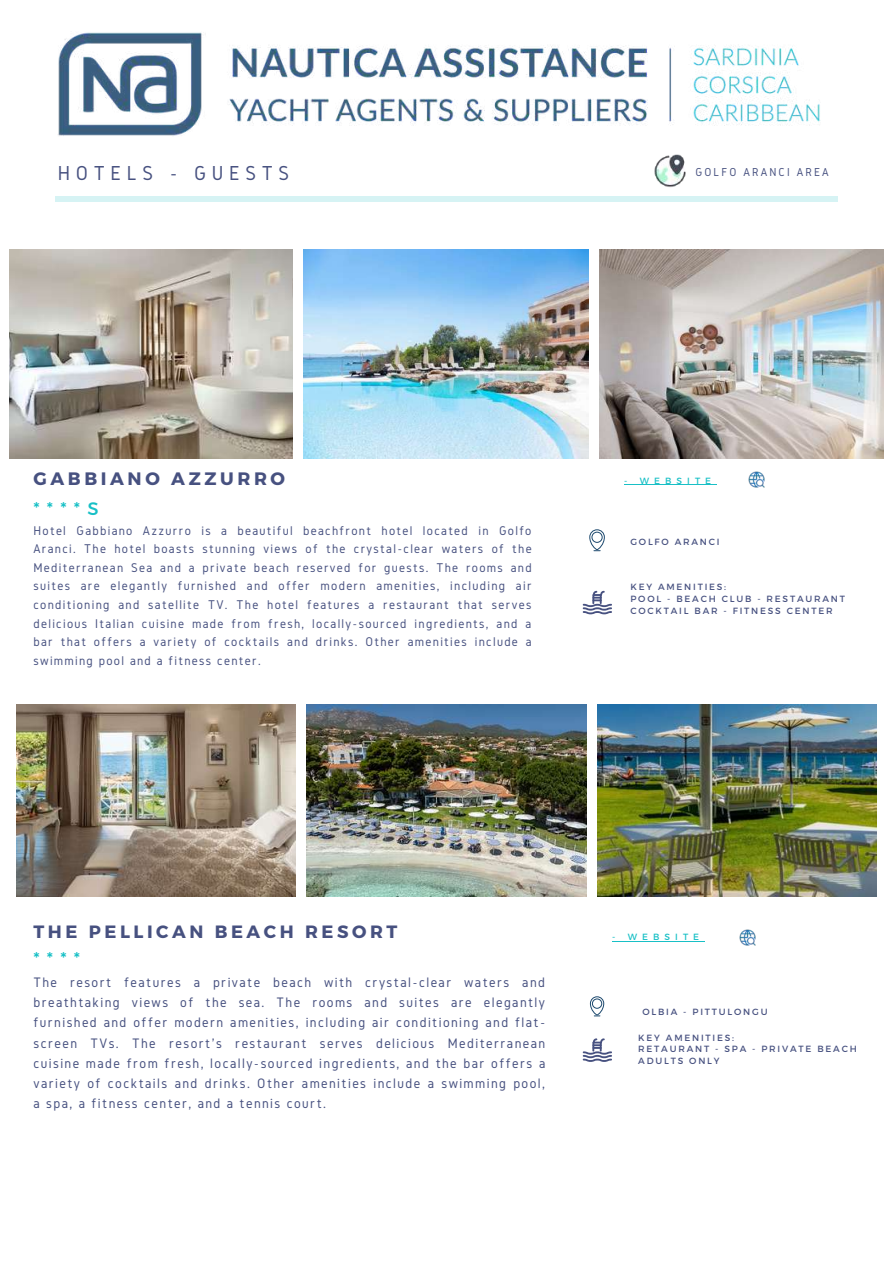
<style>
.page{position:relative;width:893px;height:1264px;background:#fff}
.page>*{position:absolute;margin:0;border:0;box-sizing:border-box;transform-origin:0 0}
.t1{font:21px "Gidole";letter-spacing:.27em;color:#475180}
.t2{font:700 18px "Montserrat";letter-spacing:.2em;color:#475180}
.t3{font:18px "Montserrat";color:#18c0c6}
.t4{font:700 17.85px "Montserrat";letter-spacing:.2em;color:#475180}
.t5{font:14.25px/20.1px "Gidole";letter-spacing:.1em;color:#475180;text-align:justify}
.t6{font:13.2px/18.6px "Gidole";letter-spacing:.1em;color:#475180;text-align:justify}
.t7{font:12px "Gidole";letter-spacing:.175em;color:#475180}
.t8{font:9px/11.7px "Montserrat";letter-spacing:.2em;color:#475180}
.t9{font:9px "Montserrat";letter-spacing:.565em;color:#18c0c6}
</style>
<div class="page">
<img style="left:654px;top:155px;width:31px;height:32px">
<img style="left:58px;top:32px;width:762px;height:104px">
<div style="left:55px;top:196px;width:782px;height:6px;background:#d6f3f4"></div>
<img style="left:9px;top:249px;width:283px;height:209px">
<img style="left:304px;top:249px;width:284px;height:209px">
<img style="left:599px;top:249px;width:284px;height:209px">
<img style="left:306px;top:705px;width:280px;height:191px">
<img style="left:597px;top:705px;width:279px;height:191px">
<img style="left:16px;top:705px;width:279px;height:191px">
<img style="left:748px;top:471px;width:17px;height:17px">
<img style="left:739px;top:929px;width:17px;height:17px">
<div style="left:589px;top:529px;width:15px;height:21px;border:1px solid #1d496e;border-radius:7px"></div>
<div style="left:591px;top:532px;width:11px;height:10px;border:1px solid #1d496e;border-radius:50%"></div>
<div style="left:590px;top:996px;width:14px;height:19px;border:1px solid #1d496e;border-radius:7px"></div>
<div style="left:592px;top:998px;width:10px;height:10px;border:1px solid #1d496e;border-radius:50%"></div>
<svg style="left:582px;top:591px;width:30px;height:23px"></svg>
<hr style="left:624px;top:484px;width:92px;height:1px;background:#18c0c6">
<hr style="left:612px;top:940px;width:92px;height:1px;background:#18c0c6">
<svg style="left:582px;top:1038px;width:30px;height:23px"></svg>
<h1 class="t1" style="left:58px;top:162px;width:97px">HOTELS</h1>
<p class="t7" style="left:695px;top:165px;width:135px">GOLFO ARANCI AREA</p>
<h1 class="t1" style="left:170px;top:162px;width:121px">- GUESTS</h1>
<h2 class="t2" style="left:33px;top:467px;width:253px">GABBIANO AZZURRO</h2>
<h2 class="t3" style="left:33px;top:496px;width:67px">****S</h2>
<p class="t6" style="left:33px;top:521px;width:499px">Hotel Gabbiano Azzurro is a beautiful beachfront hotel located in Golfo Aranci. The hotel boasts stunning views of the crystal-clear waters of the Mediterranean Sea and a private beach reserved for guests. The rooms and suites are elegantly furnished and offer modern amenities, including air conditioning and satellite TV. The hotel features a restaurant that serves delicious Italian cuisine made from fresh, locally-sourced ingredients, and a bar that offers a variety of cocktails and drinks. Other amenities include a swimming pool and a fitness center.</p>
<p class="t9" style="left:624px;top:474px;width:89px">- WEBSITE</p>
<p class="t8" style="left:630px;top:536px;width:91px">GOLFO ARANCI</p>
<p class="t8" style="left:630px;top:580px;width:216px">KEY AMENITIES:<br>POOL - BEACH CLUB - RESTAURANT<br>COCKTAIL BAR - FITNESS CENTER</p>
<h3 class="t4" style="left:33px;top:919px;width:365px">THE PELLICAN BEACH RESORT</h3>
<h2 class="t3" style="left:33px;top:947px;width:48px">****</h2>
<p class="t5" style="left:33px;top:972px;width:513px">The resort features a private beach with crystal-clear waters and breathtaking views of the sea. The rooms and suites are elegantly furnished and offer modern amenities, including air conditioning and flat&shy;screen TVs. The resort's restaurant serves delicious Mediterranean cuisine made from fresh, locally-sourced ingredients, and the bar offers a variety of cocktails and drinks. Other amenities include a swimming pool, a spa, a fitness center, and a tennis court.</p>
<p class="t9" style="left:612px;top:930px;width:89px">- WEBSITE</p>
<p class="t8" style="left:642px;top:1005px;width:127px">OLBIA - PITTULONGU</p>
<p class="t8" style="left:638px;top:1031px;width:220px">KEY AMENITIES:<br>RETAURANT - SPA - PRIVATE BEACH<br>ADULTS ONLY</p>
</div>
